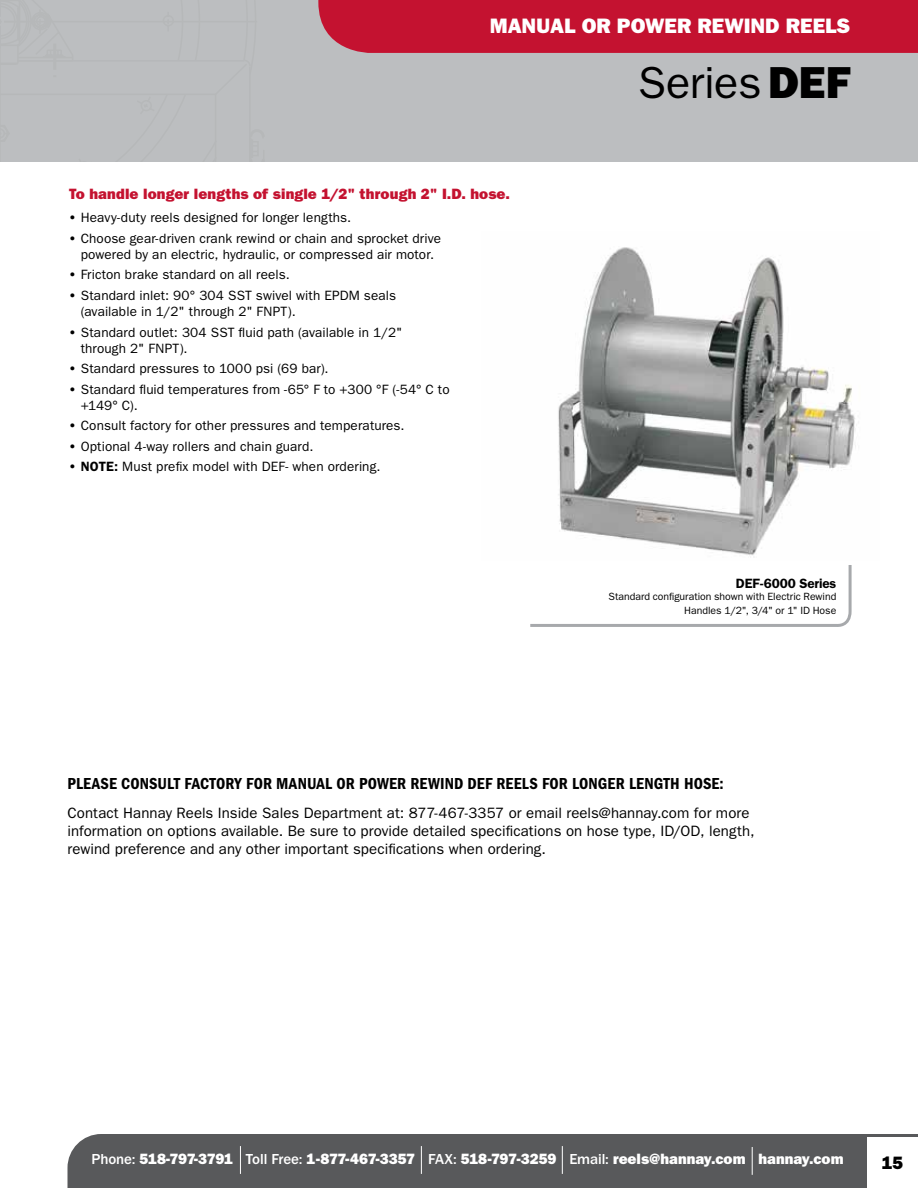
<style>
.page{position:relative;width:918px;height:1188px;background:#fff}
.page>*{position:absolute;margin:0;border:0;box-sizing:border-box;transform-origin:0 0}
.t1{font:45px "ITC Franklin Gothic Std";letter-spacing:-.01em;color:#000}
.t2{font:21px "ITC Franklin Gothic Std Hvy";color:#fff}
.t3{font:18px "ITC Franklin Gothic Std Hvy";color:#000}
.t4{font:16.5px "ITC Franklin Gothic Std Dm Cd";letter-spacing:.01em;color:#000}
.t5{font:15px/18px "ITC Franklin Gothic Std";letter-spacing:.005em;color:#000}
.t6{font:15px "ITC Franklin Gothic Std Hvy";letter-spacing:-.01em;color:#fff}
.t7{font:15px "ITC Franklin Gothic Std Hvy";letter-spacing:.01em;color:#c41230}
.t8{font:13.5px/16.5px "ITC Franklin Gothic Std";letter-spacing:.01em;color:#000}
.t9{font:600 13.5px "ITC Franklin Gothic Std";letter-spacing:-.005em;color:#000}
.t10{font:10.5px/14.7px "ITC Franklin Gothic Std";color:#000;text-align:right}
.s1{font-weight:600}
.s2{font-family:"ITC Franklin Gothic Std Hvy"}
.s3{font-family:"ITC Franklin Gothic Std";font-weight:500}
</style>
<div class="page">
<div style="left:67px;top:1134px;width:797px;height:54px;background:#58595b"></div>
<svg style="left:864px;top:1134px;width:54px;height:54px"></svg>
<svg style="left:240px;top:1146px;width:1px;height:28px"></svg>
<svg style="left:421px;top:1146px;width:1px;height:28px"></svg>
<svg style="left:562px;top:1146px;width:1px;height:28px"></svg>
<svg style="left:752px;top:1147px;width:1px;height:28px"></svg>
<div style="left:0;top:0;width:918px;height:162px;background:#bcbec0"></div>
<div style="left:318px;top:0;width:600px;height:53px;background:#c41230"></div>
<img style="left:558px;top:247px;width:298px;height:310px">
<svg style="left:530px;top:565px;width:322px;height:62px"></svg>
<h2 class="t2" style="left:490px;top:14px;width:362px">MANUAL OR POWER REWIND REELS</h2>
<p class="t7" style="left:69px;top:185px;width:443px">To handle longer lengths of single 1/2" through 2" I.D. hose.</p>
<p class="t8" style="left:69px;top:210px;width:284px"><span class="s1">•</span> Heavy-duty reels designed for longer lengths.</p>
<p class="t8" style="left:69px;top:230px;width:374px;text-align:center"><span class="s1">•</span> Choose gear-driven crank rewind or chain and sprocket drive powered by an electric, hydraulic, or compressed air motor.</p>
<p class="t8" style="left:69px;top:267px;width:223px"><span class="s1">•</span> Fricton brake standard on all reels.</p>
<p class="t8" style="left:81px;top:287px;width:317px;text-indent:-12px"><span class="s1">•</span> Standard inlet: 90° 304 SST swivel with EPDM seals (available in 1/2" through 2" FNPT).</p>
<p class="t8" style="left:81px;top:324px;width:323px;text-indent:-12px"><span class="s1">•</span> Standard outlet: 304 SST fluid path (available in 1/2" through 2" FNPT).</p>
<p class="t8" style="left:69px;top:361px;width:262px"><span class="s1">•</span> Standard pressures to 1000 psi (69 bar).</p>
<p class="t8" style="left:81px;top:381px;width:370px;text-indent:-12px"><span class="s1">•</span> Standard fluid temperatures from -65° F to +300 °F (-54° C to +149° C).</p>
<p class="t8" style="left:69px;top:418px;width:338px"><span class="s1">•</span> Consult factory for other pressures and temperatures.</p>
<p class="t8" style="left:69px;top:438px;width:246px"><span class="s1">•</span> Optional 4-way rollers and chain guard.</p>
<p class="t8" style="left:69px;top:458px;width:314px"><span class="s1">• NOTE:</span> Must prefix model with DEF- when ordering.</p>
<h1 class="t1" style="left:638px;top:57px;width:213px">Series<span class="s2">DEF</span></h1>
<p class="t9" style="left:736px;top:575px;width:102px">DEF-6000 Series</p>
<p class="t10" style="left:608px;top:589px;width:229px">Standard configuration shown with Electric Rewind<br>Handles 1/2", 3/4" or 1" ID Hose</p>
<p class="t4" style="left:68px;top:774px;width:658px">PLEASE CONSULT FACTORY FOR MANUAL OR POWER REWIND DEF REELS FOR LONGER LENGTH HOSE:</p>
<p class="t5" style="left:68px;top:804px;width:689px">Contact Hannay Reels Inside Sales Department at: 877-467-3357 or email reels@hannay.com for more information on options available. Be sure to provide detailed specifications on hose type, ID/OD, length, rewind preference and any other important specifications when ordering.</p>
<p class="t6" style="left:92px;top:1150px;width:754px"><span class="s3">Phone:</span> 518-797-3791 <span class="s3">Toll Free:</span> 1-877-467-3357 <span class="s3">FAX:</span> 518-797-3259 <span class="s3">Email:</span> reels@hannay.com hannay.com</p>
<h3 class="t3" style="left:882px;top:1152px;width:23px">15</h3>
</div>
